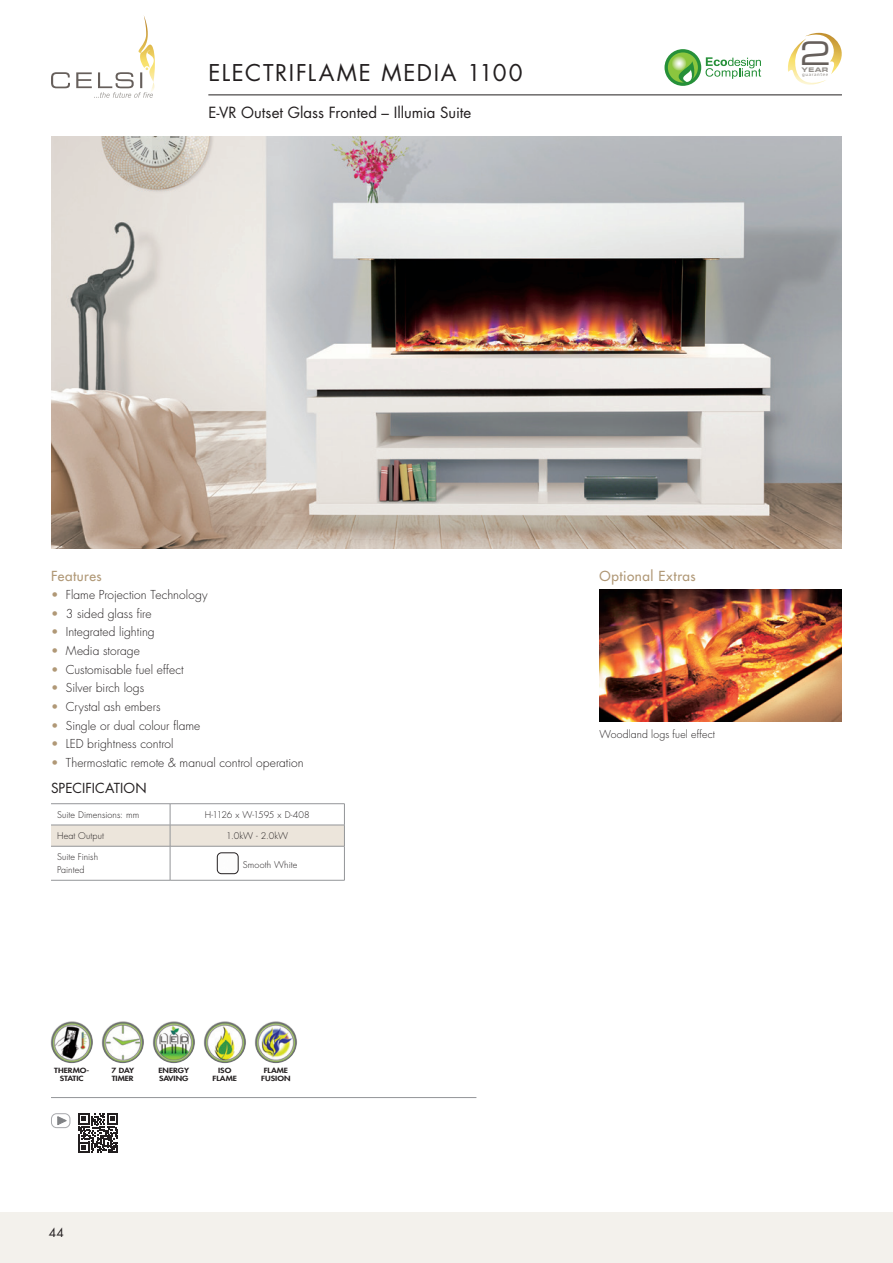
<style>
.page{position:relative;width:893px;height:1263px;background:#fff}
.page>*{position:absolute;margin:0;border:0;box-sizing:border-box;transform-origin:0 0}
.t1{font:32.4px "Eurostile Extended Two";color:#665f5b}
.t2{font:22.5px "Futura";letter-spacing:.075em;color:#231f20}
.t3{font:15px "Futura";color:#231f20}
.t4{font:13.5px "Futura";letter-spacing:.04em;color:#b09876}
.t5{font:13.5px "Futura";letter-spacing:.005em;color:#231f20}
.t6{font:300 12px "Futura";letter-spacing:.005em;color:#231f20}
.t7{font:12px "Futura";color:#231f20}
.t8{font:300 10.5px "Futura";letter-spacing:.01em;color:#231f20}
.t9{font:300 9px/13px "Futura";letter-spacing:.01em;color:#231f20}
.t10{font:300 9px "Futura";letter-spacing:-.03em;color:#231f20}
.t11{font:800 6.9px/7.5px "Futura";color:#231f20;text-align:center;scale:1.22 1}
.t12{font:6.3px "Eurostile Bold Extended Two";color:#96928e}
.t13{font:4.5px "Humanist 777 BT Roman B";letter-spacing:.14em;color:#96928e}
.s1{color:#b09876}
</style>
<div class="page">
<img style="left:51px;top:136px;width:791px;height:413px">
<img style="left:600px;top:589px;width:242px;height:132px">
<img style="left:50px;top:1020px;width:43px;height:43px;border-radius:21px">
<img style="left:101px;top:1020px;width:43px;height:43px;border-radius:21px">
<img style="left:153px;top:1020px;width:42px;height:43px;border-radius:21px">
<img style="left:204px;top:1020px;width:42px;height:43px;border-radius:21px">
<img style="left:255px;top:1020px;width:42px;height:43px;border-radius:21px">
<div style="left:0;top:1212px;width:893px;height:51px;background:#f3f1ec"></div>
<hr style="left:208px;top:95px;width:634px;height:1px;background:#231f20">
<svg style="left:664px;top:49px;width:97px;height:37px"></svg>
<svg style="left:788px;top:32px;width:54px;height:53px"></svg>
<img style="left:139px;top:15px;width:7px;height:53px">
<svg style="left:51px;top:72px;width:103px;height:26px"></svg>
<hr style="left:51px;top:1097px;width:425px;height:1px;background:#939598">
<svg style="left:78px;top:1113px;width:40px;height:40px"></svg>
<div style="left:51px;top:1113px;width:19px;height:15px;border:1px solid #a8a9ad;border-radius:5px"></div>
<svg style="left:57px;top:1116px;width:11px;height:10px"></svg>
<hr style="left:51px;top:880px;width:119px;height:1px;background:#939598">
<svg style="left:51px;top:804px;width:294px;height:76px"></svg>
<hr style="left:170px;top:846px;width:175px;height:1px;background:#939598">
<hr style="left:170px;top:846px;width:1px;height:34px;background:#939598">
<hr style="left:344px;top:846px;width:1px;height:34px;background:#939598">
<hr style="left:170px;top:880px;width:175px;height:1px;background:#939598">
<hr style="left:51px;top:803px;width:119px;height:1px;background:#939598">
<hr style="left:170px;top:803px;width:175px;height:1px;background:#939598">
<hr style="left:51px;top:825px;width:119px;height:1px;background:#939598">
<hr style="left:170px;top:825px;width:175px;height:1px;background:#939598">
<img style="left:217px;top:853px;width:21px;height:21px">
<div style="left:217px;top:853px;width:21px;height:21px;border:1px solid #231f20;border-radius:4px"></div>
<h1 class="t1" style="left:800px;top:31px;width:33px">2</h1>
<p class="t12" style="left:802px;top:65px;width:28px">YEAR</p>
<h2 class="t2" style="left:208px;top:58px;width:316px">ELECTRIFLAME MEDIA 1100</h2>
<p class="t13" style="left:802px;top:72px;width:27px">guarantee</p>
<p class="t3" style="left:208px;top:102px;width:264px">E-VR Outset Glass Fronted – Illumia Suite</p>
<p class="t4" style="left:51px;top:567px;width:52px">Features</p>
<p class="t6" style="left:51px;top:587px;width:158px"><span class="s1">•</span> Flame Projection Technology</p>
<p class="t6" style="left:51px;top:606px;width:102px"><span class="s1">•</span> 3 sided glass fire</p>
<p class="t6" style="left:51px;top:624px;width:105px"><span class="s1">•</span> Integrated lighting</p>
<p class="t6" style="left:51px;top:643px;width:90px"><span class="s1">•</span> Media storage</p>
<p class="t6" style="left:51px;top:662px;width:134px"><span class="s1">•</span> Customisable fuel effect</p>
<p class="t6" style="left:51px;top:680px;width:95px"><span class="s1">•</span> Silver birch logs</p>
<p class="t6" style="left:51px;top:699px;width:111px"><span class="s1">•</span> Crystal ash embers</p>
<p class="t6" style="left:51px;top:717px;width:151px"><span class="s1">•</span> Single or dual colour flame</p>
<p class="t6" style="left:51px;top:736px;width:124px"><span class="s1">•</span> LED brightness control</p>
<p class="t6" style="left:51px;top:755px;width:254px"><span class="s1">•</span> Thermostatic remote &amp; manual control operation</p>
<p class="t5" style="left:51px;top:779px;width:97px">SPECIFICATION</p>
<p class="t9" style="left:57px;top:808px;width:84px">Suite Dimensions: mm</p>
<p class="t10" style="left:205px;top:809px;width:107px">H-1126 x W-1595 x D-408</p>
<p class="t9" style="left:57px;top:829px;width:48px">Heat Output</p>
<p class="t9" style="left:226px;top:829px;width:63px">1.0kW - 2.0kW</p>
<p class="t9" style="left:57px;top:850px;width:43px">Suite Finish<br>Painted</p>
<p class="t9" style="left:243px;top:858px;width:56px">Smooth White</p>
<p class="t11" style="left:54px;top:1067px;width:30px">THERMO-<br>STATIC</p>
<p class="t11" style="left:111px;top:1067px;width:20px;text-align:left">7 DAY<br>TIMER</p>
<p class="t11" style="left:158px;top:1067px;width:27px;text-align:left">ENERGY<br>SAVING</p>
<p class="t11" style="left:213px;top:1067px;width:21px">ISO<br>FLAME</p>
<p class="t11" style="left:261px;top:1067px;width:25px">FLAME<br>FUSION</p>
<p class="t7" style="left:49px;top:1224px;width:17px">44</p>
<p class="t4" style="left:600px;top:567px;width:98px">Optional Extras</p>
<p class="t8" style="left:600px;top:727px;width:117px">Woodland logs fuel effect</p>
</div>
